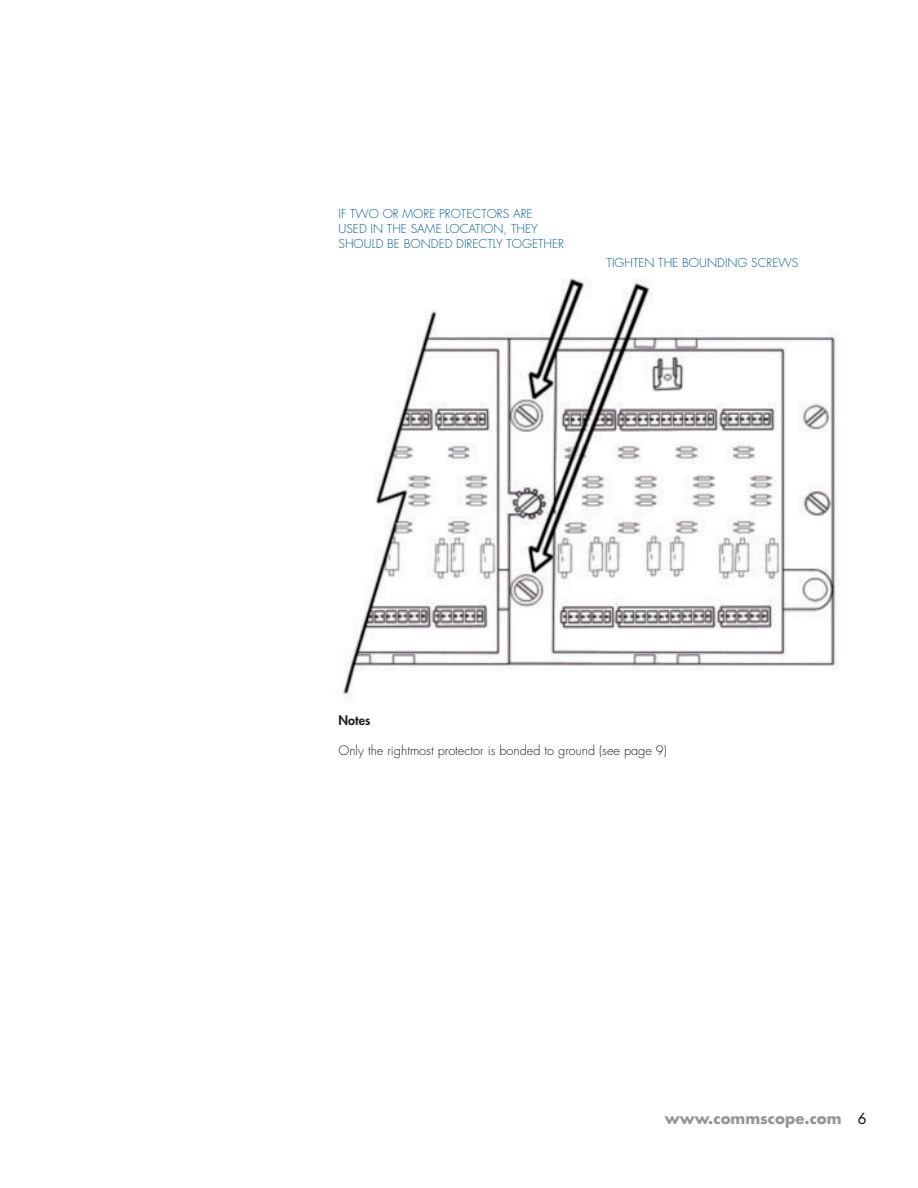
<style>
.page{position:relative;width:918px;height:1188px;background:#fff}
.page>*{position:absolute;margin:0;border:0;box-sizing:border-box;transform-origin:0 0}
.t1{font:700 15px "Futura Std";color:#939598}
.t2{font:300 12.75px "Futura Std";color:#231f20}
.t3{font:800 12.75px "Futura Std";color:#231f20}
.t4{font:300 12px/15px "Futura Std";color:#005d9c}
.s1{font-weight:500;color:#231f20}
</style>
<div class="page">
<img style="left:343px;top:278px;width:495px;height:423px">
<p class="t4" style="left:339px;top:207px;width:23px">IF TWO</p>
<p class="t4" style="left:383px;top:207px;width:99px">OR MORE PROTECTO</p>
<p class="t4" style="left:497px;top:207px;width:37px">RS ARE</p>
<p class="t4" style="left:339px;top:222px;width:82px">USED IN THE SAM</p>
<p class="t4" style="left:436px;top:222px;width:22px">E LOCATIO</p>
<p class="t4" style="left:339px;top:222px;width:227px;text-indent:155px">N, THEY<br>SHOULD BE BONDED DI RECTLY TOGETHER</p>
<p class="t4" style="left:607px;top:256px;width:183px">TIGHTEN THE BOUNDI NG SCREWS</p>
<p class="t3" style="left:339px;top:712px;width:33px">Notes</p>
<p class="t2" style="left:339px;top:742px;width:330px">ONLY THE RIGHTMOST PROTECTOR IS BONDED TO GROUND (SEE PAGE 9)</p>
<p class="t1" style="left:665px;top:1109px;width:203px">www.commscope.com <span class="s1">6</span></p>
</div>
